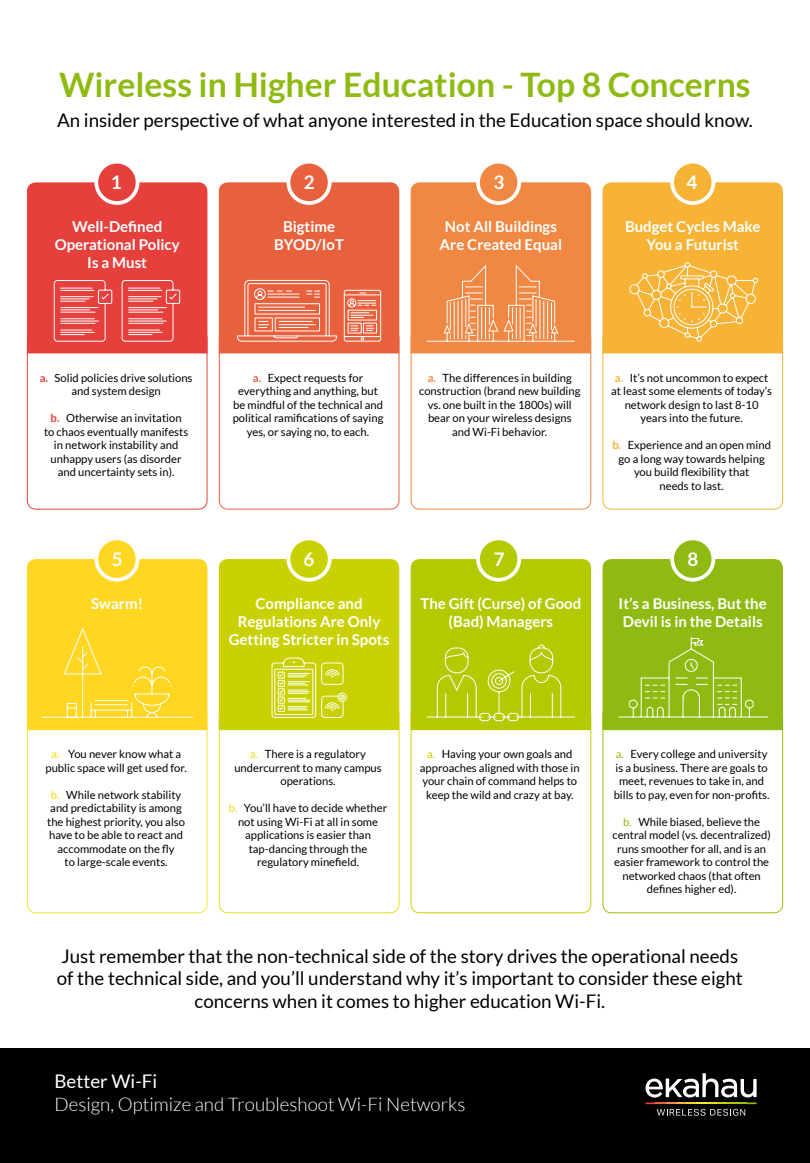
<style>
.page{position:relative;width:810px;height:1163px;background:#fff}
.page>*{position:absolute;margin:0;border:0;box-sizing:border-box;transform-origin:0 0}
.t1{font:700 33.75px "Lato";color:#8fba12}
.t2{font:18.75px/22.5px "Lato";color:#000;text-align:center}
.t3{font:300 18.75px "Lato";color:#fff}
.t4{font:18.75px "Lato";color:#fff}
.t5{font:700 18.75px "Lato";color:#fff}
.t6{font:700 15px/18px "Lato";color:#fff;text-align:center}
.t7{font:11.25px/13.5px "Lato";color:#000;text-align:center}
.s1{font-weight:700;color:#e6403d}
.s2{font-weight:700;color:#e8613d}
.s3{font-weight:700;color:#f08742}
.s4{font-weight:700;color:#f7b336}
.s5{font-weight:700;color:#f7e83b}
.s6{color:#e6de1f}
.s7{color:#c9d100}
.s8{color:#8fba12}
</style>
<div class="page">
<div style="left:27px;top:329px;width:180px;height:180px;border:1px solid #e6403d;border-radius:9px"></div>
<div style="left:27px;top:706px;width:180px;height:207px;border:1px solid #f7e83b;border-radius:9px"></div>
<div style="left:219px;top:329px;width:180px;height:180px;border:1px solid #e8613d;border-radius:9px"></div>
<div style="left:219px;top:706px;width:180px;height:207px;border:1px solid #e6de1f;border-radius:9px"></div>
<div style="left:411px;top:329px;width:180px;height:180px;border:1px solid #f08742;border-radius:9px"></div>
<div style="left:411px;top:706px;width:180px;height:207px;border:1px solid #c9d100;border-radius:9px"></div>
<div style="left:603px;top:329px;width:180px;height:180px;border:1px solid #f7b336;border-radius:9px"></div>
<div style="left:603px;top:706px;width:180px;height:207px;border:1px solid #9cbf08;border-radius:9px"></div>
<div style="left:0;top:1048px;width:810px;height:114px;background:#000"></div>
<div style="left:98px;top:163px;width:38px;height:38px;background:#e6403d;border-radius:50%"></div>
<div style="left:98px;top:540px;width:38px;height:38px;background:#ffd621;border-radius:50%"></div>
<div style="left:290px;top:163px;width:38px;height:38px;background:#e8613d;border-radius:50%"></div>
<div style="left:290px;top:540px;width:38px;height:38px;background:#c9d100;border-radius:50%"></div>
<div style="left:480px;top:163px;width:37px;height:38px;background:#f08742;border-radius:50%"></div>
<div style="left:480px;top:540px;width:37px;height:38px;background:#b3c900;border-radius:50%"></div>
<div style="left:674px;top:163px;width:38px;height:38px;background:#f7b336;border-radius:50%"></div>
<div style="left:674px;top:540px;width:38px;height:38px;background:#8fba12;border-radius:50%"></div>
<svg style="left:27px;top:182px;width:180px;height:171px;background:#e74a48"></svg>
<svg style="left:219px;top:182px;width:180px;height:171px;background:#e96c4b"></svg>
<svg style="left:411px;top:182px;width:180px;height:171px;background:#f08e4d"></svg>
<div style="left:27px;top:559px;width:180px;height:171px;background:#ffd621"></div>
<svg style="left:603px;top:182px;width:180px;height:171px;background:#f7b640"></svg>
<svg style="left:219px;top:559px;width:180px;height:171px;background:#cbd30b"></svg>
<svg style="left:411px;top:559px;width:180px;height:171px;background:#b5cb09"></svg>
<svg style="left:603px;top:559px;width:180px;height:171px;background:#93bc1b"></svg>
<svg style="left:646px;top:1073px;width:111px;height:42px"></svg>
<h1 class="t1" style="left:59px;top:65px;width:693px">Wireless in Higher Education - Top 8 Concerns</h1>
<h2 class="t2" style="left:57px;top:109px;width:697px">An insider perspective of what anyone interested in the Education space should know.</h2>
<h2 class="t5" style="left:111px;top:172px;width:12px">1</h2>
<h3 class="t6" style="left:55px;top:217px;width:126px">Well-Defined<br>Operational Policy<br>Is a Must</h3>
<h2 class="t5" style="left:304px;top:172px;width:12px">2</h2>
<h3 class="t6" style="left:274px;top:217px;width:71px">Bigtime<br>BYOD/IoT</h3>
<h2 class="t5" style="left:493px;top:172px;width:12px">3</h2>
<h3 class="t6" style="left:440px;top:217px;width:124px">Not All Buildings<br>Are Created Equal</h3>
<h2 class="t5" style="left:686px;top:172px;width:12px">4</h2>
<h3 class="t6" style="left:625px;top:217px;width:137px">Budget Cycles Make<br>You a Futurist</h3>
<p class="t7" style="left:40px;top:371px;width:154px"><span class="s1">a.</span> Solid policies drive solutions and system design</p>
<p class="t7" style="left:44px;top:411px;width:146px"><span class="s1">b.</span> Otherwise an invitation to chaos eventually manifests in network instability and unhappy users (as disorder and uncertainty sets in).</p>
<p class="t7" style="left:233px;top:371px;width:152px"><span class="s2">a.</span> Expect requests for everything and anything, but be mindful of the technical and political ramifications of saying yes, or saying no, to each.</p>
<p class="t7" style="left:419px;top:371px;width:163px"><span class="s3">a.</span> The differences in building construction (brand new building vs. one built in the 1800s) will bear on your wireless designs and Wi-Fi behavior.</p>
<p class="t7" style="left:611px;top:371px;width:163px"><span class="s4">a.</span> It’s not uncommon to expect at least some elements of today’s network design to last 8-10 years into the future.</p>
<p class="t7" style="left:612px;top:438px;width:160px"><span class="s4">b.</span> Experience and an open mind go a long way towards helping you build flexibility that<br>needs to last.</p>
<h2 class="t5" style="left:112px;top:548px;width:12px">5</h2>
<h2 class="t5" style="left:303px;top:548px;width:12px">6</h2>
<h2 class="t5" style="left:494px;top:548px;width:12px">7</h2>
<h2 class="t5" style="left:688px;top:548px;width:12px">8</h2>
<h3 class="t6" style="left:91px;top:594px;width:53px">Swarm!</h3>
<h3 class="t6" style="left:229px;top:594px;width:162px">Compliance and<br>Regulations Are Only<br>Getting Stricter in Spots</h3>
<h3 class="t6" style="left:420px;top:594px;width:162px">The Gift (Curse) of Good (Bad) Managers</h3>
<h3 class="t6" style="left:619px;top:594px;width:150px;text-align:left">It’s a Business, But the<br>Devil is in the Details</h3>
<p class="t7" style="left:46px;top:747px;width:143px"><span class="s5">a.</span> You never know what a public space will get used for.</p>
<p class="t7" style="left:47px;top:788px;width:139px"><span class="s5">b.</span> While network stability and predictability is among the highest priority, you also have to be able to react and accommodate on the fly<br>to large-scale events.</p>
<p class="t7" style="left:234px;top:747px;width:149px"><span class="s6">a.</span> There is a regulatory undercurrent to many campus operations.</p>
<p class="t7" style="left:229px;top:801px;width:160px"><span class="s6">b.</span> You’ll have to decide whether not using Wi-Fi at all in some applications is easier than tap-dancing through the regulatory minefield.</p>
<p class="t7" style="left:420px;top:747px;width:161px"><span class="s7">a.</span> Having your own goals and approaches aligned with those in your chain of command helps to keep the wild and crazy at bay.</p>
<p class="t7" style="left:614px;top:747px;width:157px"><span class="s8">a.</span> Every college and university is a business. There are goals to meet, revenues to take in, and bills to pay, even for non-profits.</p>
<p class="t7" style="left:613px;top:815px;width:160px"><span class="s8">b.</span> While biased, believe the central model (vs. decentralized) runs smoother for all, and is an easier framework to control the networked chaos (that often defines higher ed).</p>
<h2 class="t2" style="left:57px;top:944px;width:688px">Just remember that the non-technical side of the story drives the operational needs of the technical side, and you’ll understand why it’s important to consider these eight concerns when it comes to higher education Wi-Fi.</h2>
<h2 class="t4" style="left:55px;top:1071px;width:104px">Better Wi-Fi</h2>
<h2 class="t3" style="left:55px;top:1094px;width:412px">Design, Optimize and Troubleshoot Wi-Fi Networks</h2>
</div>
